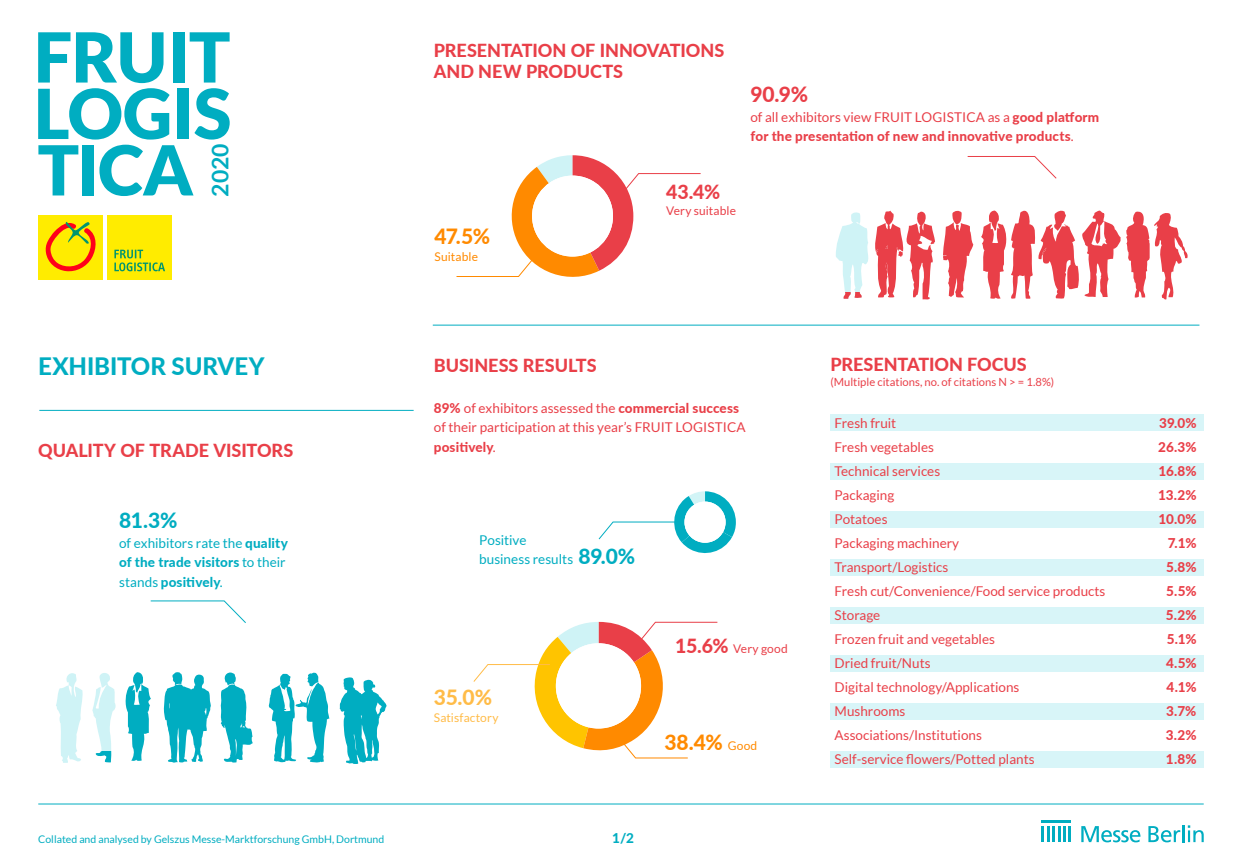
<style>
.page{position:relative;width:1242px;height:868px;background:#fff}
.page>*{position:absolute;margin:0;border:0;box-sizing:border-box;transform-origin:0 0}
.t1{font:900 69px "Lato";letter-spacing:-.01em;color:#00adc1}
.t2{font:800 24px "Lato";letter-spacing:-.005em;color:#00adc1}
.t3{font:700 22.95px "Lato";color:#00adc1}
.t4{font:800 21px "Lato";color:#ff8a00}
.t5{font:800 21px "Lato";color:#e93f48}
.t6{font:800 21px "Lato";color:#00adc1}
.t7{font:800 21px "Lato";color:#ffbc48}
.t8{font:800 19.5px "Lato";color:#e93f48}
.t9{font:800 18px/21px "Lato";letter-spacing:-.005em;color:#e93f48}
.t10{font:13.5px/19.5px "Lato";color:#e93f48}
.t11{font:800 13.5px/19.5px "Lato";letter-spacing:.01em;color:#e93f48}
.t12{font:13.5px "Lato";color:#00adc1}
.t13{font:800 13.5px "Lato";letter-spacing:.01em;color:#00adc1}
.t14{font:12px "Lato";letter-spacing:.01em;color:#e93f48}
.t15{font:12px "Lato";letter-spacing:.01em;color:#ffbc48}
.t16{font:12px "Lato";letter-spacing:.01em;color:#ff8a00}
.t17{font:11.25px "Lato";color:#e93f48}
.t18{font:10.5px "Lato";color:#00adc1}
.s1{font-weight:800}
.s2{font-weight:400}
.s3{font-weight:800;font-size:21px}
.s4{font-weight:800;font-size:19.5px}
.s5{font-weight:400;font-size:12px}
</style>
<div class="page">
<svg style="left:967px;top:156px;width:90px;height:23px"></svg>
<hr style="left:38px;top:803px;width:1165px;height:1px;background:#00adc1">
<hr style="left:1052px;top:826px;width:3px;height:15px;background:#00adc1">
<hr style="left:1068px;top:826px;width:3px;height:15px;background:#00adc1">
<hr style="left:1041px;top:826px;width:3px;height:15px;background:#00adc1">
<hr style="left:1063px;top:826px;width:3px;height:15px;background:#00adc1">
<svg style="left:1047px;top:826px;width:2px;height:15px"></svg>
<hr style="left:1057px;top:826px;width:3px;height:15px;background:#00adc1">
<hr style="left:1041px;top:820px;width:30px;height:3px;background:#00adc1">
<svg style="left:1081px;top:826px;width:59px;height:16px"></svg>
<svg style="left:1148px;top:825px;width:55px;height:17px"></svg>
<hr style="left:39px;top:410px;width:375px;height:1px;background:#00adc1">
<svg style="left:456px;top:155px;width:245px;height:122px"></svg>
<div style="left:532px;top:175px;width:81px;height:81px;background:#fff;border-radius:50%"></div>
<svg style="left:943px;top:210px;width:30px;height:87px"></svg>
<svg style="left:836px;top:210px;width:99px;height:90px"></svg>
<svg style="left:837px;top:292px;width:27px;height:7px"></svg>
<svg style="left:981px;top:210px;width:207px;height:90px"></svg>
<div style="left:829px;top:414px;width:374px;height:17px;background:#d8f5f8"></div>
<div style="left:829px;top:462px;width:374px;height:17px;background:#d8f5f8"></div>
<div style="left:829px;top:510px;width:374px;height:17px;background:#d8f5f8"></div>
<div style="left:829px;top:558px;width:374px;height:17px;background:#d8f5f8"></div>
<div style="left:829px;top:606px;width:374px;height:17px;background:#d8f5f8"></div>
<div style="left:829px;top:654px;width:374px;height:17px;background:#d8f5f8"></div>
<div style="left:829px;top:703px;width:374px;height:16px;background:#d8f5f8"></div>
<div style="left:829px;top:751px;width:374px;height:16px;background:#d8f5f8"></div>
<svg style="left:598px;top:491px;width:138px;height:63px"></svg>
<svg style="left:150px;top:600px;width:96px;height:23px"></svg>
<hr style="left:433px;top:325px;width:766px;height:1px;background:#00adc1">
<svg style="left:473px;top:621px;width:245px;height:137px"></svg>
<div style="left:556px;top:643px;width:85px;height:85px;background:#fff;border-radius:50%"></div>
<svg style="left:56px;top:673px;width:27px;height:90px"></svg>
<svg style="left:125px;top:672px;width:26px;height:89px"></svg>
<svg style="left:269px;top:672px;width:60px;height:91px"></svg>
<svg style="left:220px;top:672px;width:33px;height:91px"></svg>
<svg style="left:339px;top:677px;width:47px;height:87px"></svg>
<svg style="left:163px;top:672px;width:48px;height:90px"></svg>
<svg style="left:92px;top:673px;width:24px;height:78px"></svg>
<svg style="left:95px;top:751px;width:17px;height:11px"></svg>
<div style="left:107px;top:215px;width:64px;height:64px;background:#ffec00"></div>
<svg style="left:114px;top:249px;width:51px;height:22px"></svg>
<div style="left:38px;top:215px;width:65px;height:64px;background:#ffec00"></div>
<svg style="left:45px;top:221px;width:51px;height:51px"></svg>
<p class="t1" style="left:34px;top:17px;width:198px">FRUIT</p>
<p class="t1" style="left:34px;top:73px;width:199px">LOGIS</p>
<p class="t1" style="left:38px;top:130px;width:157px">TICA</p>
<p class="t3" style="left:207px;top:196px;width:54px;rotate:-90deg">2020</p>
<p class="t2" style="left:38px;top:348px;width:228px">EXHIBITOR SURVEY</p>
<p class="t9" style="left:38px;top:439px;width:256px">QUALITY OF TRADE VISITORS</p>
<p class="t6" style="left:119px;top:505px;width:60px">81.3%</p>
<p class="t12" style="left:119px;top:535px;width:170px">of exhibitors rate the <span class="s1">quality</span></p>
<p class="t13" style="left:119px;top:552px;width:168px">of the trade visitors <span class="s2">to their</span></p>
<p class="t13" style="left:119px;top:571px;width:105px"><span class="s2">stands</span> positively<span class="s2">.</span></p>
<p class="t9" style="left:434px;top:39px;width:292px">PRESENTATION OF INNOVATIONS<br>AND NEW PRODUCTS</p>
<p class="t5" style="left:750px;top:79px;width:59px">90.9%</p>
<p class="t11" style="left:750px;top:106px;width:350px"><span class="s2">of all exhibitors view FRUIT LOGISTICA as a</span> good platform for the presentation of new and innovative products<span class="s2">.</span></p>
<p class="t4" style="left:434px;top:221px;width:57px">47.5%</p>
<p class="t16" style="left:434px;top:250px;width:45px">Suitable</p>
<p class="t8" style="left:666px;top:177px;width:56px">43.4%</p>
<p class="t14" style="left:666px;top:204px;width:71px">Very suitable</p>
<p class="t9" style="left:434px;top:354px;width:164px">BUSINESS RESULTS</p>
<p class="t10" style="left:434px;top:398px;width:313px"><span class="s1">89%</span> of exhibitors assessed the <span class="s1">commercial success </span>of their participation at this year’s FRUIT LOGISTICA <span class="s1">positively</span>.</p>
<p class="t12" style="left:479px;top:532px;width:49px">Positive</p>
<p class="t12" style="left:479px;top:552px;width:158px">business results <span class="s3">89.0%</span></p>
<p class="t7" style="left:434px;top:681px;width:60px">35.0%</p>
<p class="t15" style="left:434px;top:710px;width:66px">Satisfactory</p>
<p class="t14" style="left:675px;top:641px;width:114px"><span class="s4">15.6%</span> Very good</p>
<p class="t4" style="left:664px;top:726px;width:94px">38.4% <span class="s5">Good</span></p>
<p class="t9" style="left:830px;top:353px;width:198px">PRESENTATION FOCUS</p>
<p class="t17" style="left:830px;top:375px;width:225px">(Multiple citations, no. of citations N &gt; = 1.8%)</p>
<p class="t10" style="left:834px;top:413px;width:63px">Fresh fruit</p>
<p class="t11" style="left:1159px;top:412px;width:39px">39.0%</p>
<p class="t10" style="left:834px;top:437px;width:101px">Fresh vegetables</p>
<p class="t11" style="left:1158px;top:436px;width:40px">26.3%</p>
<p class="t10" style="left:834px;top:461px;width:107px">Technical services</p>
<p class="t11" style="left:1158px;top:460px;width:40px">16.8%</p>
<p class="t10" style="left:834px;top:485px;width:61px">Packaging</p>
<p class="t11" style="left:1158px;top:484px;width:40px">13.2%</p>
<p class="t10" style="left:834px;top:509px;width:54px">Potatoes</p>
<p class="t11" style="left:1158px;top:508px;width:39px">10.0%</p>
<p class="t10" style="left:834px;top:533px;width:126px">Packaging machinery</p>
<p class="t11" style="left:1168px;top:532px;width:30px">7.1%</p>
<p class="t10" style="left:834px;top:557px;width:115px">Transport/Logistics</p>
<p class="t11" style="left:1166px;top:556px;width:32px">5.8%</p>
<p class="t10" style="left:834px;top:581px;width:272px">Fresh cut/Convenience/Food service products</p>
<p class="t11" style="left:1166px;top:580px;width:32px">5.5%</p>
<p class="t10" style="left:834px;top:605px;width:47px">Storage</p>
<p class="t11" style="left:1166px;top:604px;width:32px">5.2%</p>
<p class="t10" style="left:834px;top:629px;width:162px">Frozen fruit and vegetables</p>
<p class="t11" style="left:1166px;top:628px;width:31px">5.1%</p>
<p class="t10" style="left:834px;top:653px;width:97px">Dried fruit/Nuts</p>
<p class="t11" style="left:1166px;top:652px;width:32px">4.5%</p>
<p class="t10" style="left:834px;top:677px;width:186px">Digital technology/Applications</p>
<p class="t11" style="left:1166px;top:676px;width:31px">4.1%</p>
<p class="t10" style="left:834px;top:701px;width:72px">Mushrooms</p>
<p class="t11" style="left:1166px;top:700px;width:32px">3.7%</p>
<p class="t10" style="left:834px;top:725px;width:149px">Associations/Institutions</p>
<p class="t11" style="left:1165px;top:724px;width:32px">3.2%</p>
<p class="t10" style="left:834px;top:749px;width:201px">Self-service flowers/Potted plants</p>
<p class="t11" style="left:1166px;top:748px;width:32px">1.8%</p>
<p class="t18" style="left:38px;top:833px;width:347px">Collated and analysed by Gelszus Messe-Marktforschung GmbH, Dortmund</p>
<p class="t13" style="left:612px;top:827px;width:23px">1/2</p>
</div>
